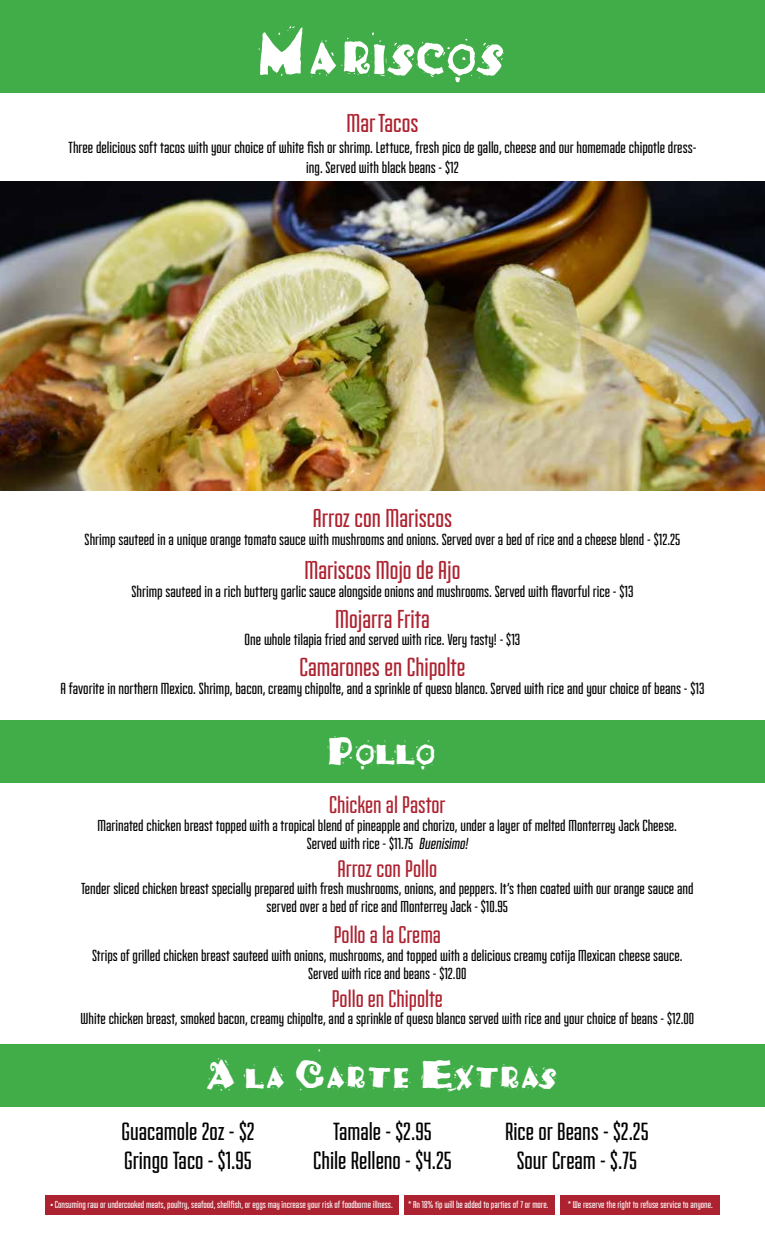
<style>
.page{position:relative;width:765px;height:1260px;background:#fff}
.page>*{position:absolute;margin:0;border:0;box-sizing:border-box;transform-origin:0 0}
.t1{font:59px "Taco Salad";color:#fff;scale:.9 1}
.t2{font:38.75px "Taco Salad";letter-spacing:-.04em;color:#fff;scale:.9 1}
.t3{font:27.5px "Fairview";color:#ad2230}
.t4{font:26.25px/29px "Fairview";color:#000;text-align:center}
.t5{font:25.5px "Fairview";color:#ad2230}
.t6{font:17px/20.4px "Fairview";color:#000;text-align:center}
.t7{font:16.88px/17.8px "Fairview";color:#000;text-align:center}
.t8{font:10.62px "Fairview";color:#fff}
.s1{font-style:italic}
</style>
<div class="page">
<img style="left:0;top:182px;width:765px;height:308px">
<div style="left:0;top:0;width:765px;height:93px;background:#41ad49"></div>
<div style="left:0;top:720px;width:765px;height:63px;background:#41ad49"></div>
<div style="left:0;top:1045px;width:765px;height:62px;background:#41ad49"></div>
<div style="left:45px;top:1195px;width:353px;height:20px;background:#ad2230"></div>
<div style="left:404px;top:1195px;width:150px;height:20px;background:#ad2230"></div>
<div style="left:561px;top:1195px;width:159px;height:20px;background:#ad2230"></div>
<h1 class="t1" style="left:260px;top:15px;width:274px">Mariscos</h1>
<h3 class="t3" style="left:346px;top:110px;width:74px">MarTacos</h3>
<p class="t6" style="left:69px;top:137px;width:629px">Three delicious soft tacos with your choice of white fish or shrimp. Lettuce, fresh pico de gallo, cheese and our homemade chipotle dress&shy;ing. Served with black beans - $12</p>
<h3 class="t3" style="left:313px;top:505px;width:141px">Arroz con Mariscos</h3>
<p class="t6" style="left:85px;top:529px;width:597px">Shrimp sauteed in a unique orange tomato sauce with mushrooms and onions. Served over a bed of rice and a cheese blend - $12.25</p>
<h3 class="t3" style="left:305px;top:556px;width:157px">Mariscos Mojo de Ajo</h3>
<p class="t6" style="left:132px;top:581px;width:503px">Shrimp sauteed in a rich buttery garlic sauce alongside onions and mushrooms. Served with flavorful rice - $13</p>
<h3 class="t3" style="left:335px;top:605px;width:96px">Mojarra Frita</h3>
<p class="t6" style="left:245px;top:630px;width:277px">One whole tilapia fried and served with rice. Very tasty! - $13</p>
<h3 class="t3" style="left:299px;top:653px;width:168px">Camarones en Chipolte</h3>
<p class="t6" style="left:61px;top:678px;width:645px">A favorite in northern Mexico. Shrimp, bacon, creamy chipolte, and a sprinkle of queso blanco. Served with rice and your choice of beans - $13</p>
<h2 class="t2" style="left:329px;top:725px;width:121px">Pollo</h2>
<h3 class="t5" style="left:329px;top:792px;width:118px">Chicken al Pastor</h3>
<p class="t7" style="left:98px;top:816px;width:581px">Marinated chicken breast topped with a tropical blend of pineapple and chorizo, under a layer of melted Monterrey Jack Cheese.<br>Served with rice - $11.75 <span class="s1">Buenisimo!</span></p>
<h3 class="t5" style="left:338px;top:856px;width:101px">Arroz con Pollo</h3>
<p class="t7" style="left:81px;top:880px;width:614px">Tender sliced chicken breast specially prepared with fresh mushrooms, onions, and peppers. It’s then coated with our orange sauce and served over a bed of rice and Monterrey Jack - $10.95</p>
<h3 class="t5" style="left:334px;top:922px;width:109px">Pollo a la Crema</h3>
<p class="t7" style="left:92px;top:946px;width:592px">Strips of grilled chicken breast sauteed with onions, mushrooms, and topped with a delicious creamy cotija Mexican cheese sauce.<br>Served with rice and beans - $12.00</p>
<h3 class="t5" style="left:332px;top:986px;width:113px">Pollo en Chipolte</h3>
<p class="t7" style="left:81px;top:1010px;width:615px">White chicken breast, smoked bacon, creamy chipolte, and a sprinkle of queso blanco served with rice and your choice of beans - $12.00</p>
<h2 class="t2" style="left:208px;top:1050px;width:390px">A la Carte Extras</h2>
<h3 class="t4" style="left:122px;top:1117px;width:135px;text-align:left">Guacamole 2oz - $2<br>Gringo Taco - $1.95</h3>
<h3 class="t4" style="left:313px;top:1117px;width:140px">Tamale - $2.95<br>Chile Relleno - $4.25</h3>
<h3 class="t4" style="left:505px;top:1117px;width:145px">Rice or Beans - $2.25<br>Sour Cream - $.75</h3>
<p class="t8" style="left:50px;top:1199px;width:344px">• Consuming raw or undercooked meats, poultry, seafood, shellfish, or eggs may increase your risk of foodborne illness.</p>
<p class="t8" style="left:408px;top:1199px;width:142px">* An 18% tip will be added to parties of 7 or more.</p>
<p class="t8" style="left:568px;top:1199px;width:147px">* We reserve the right to refuse service to anyone.</p>
</div>
